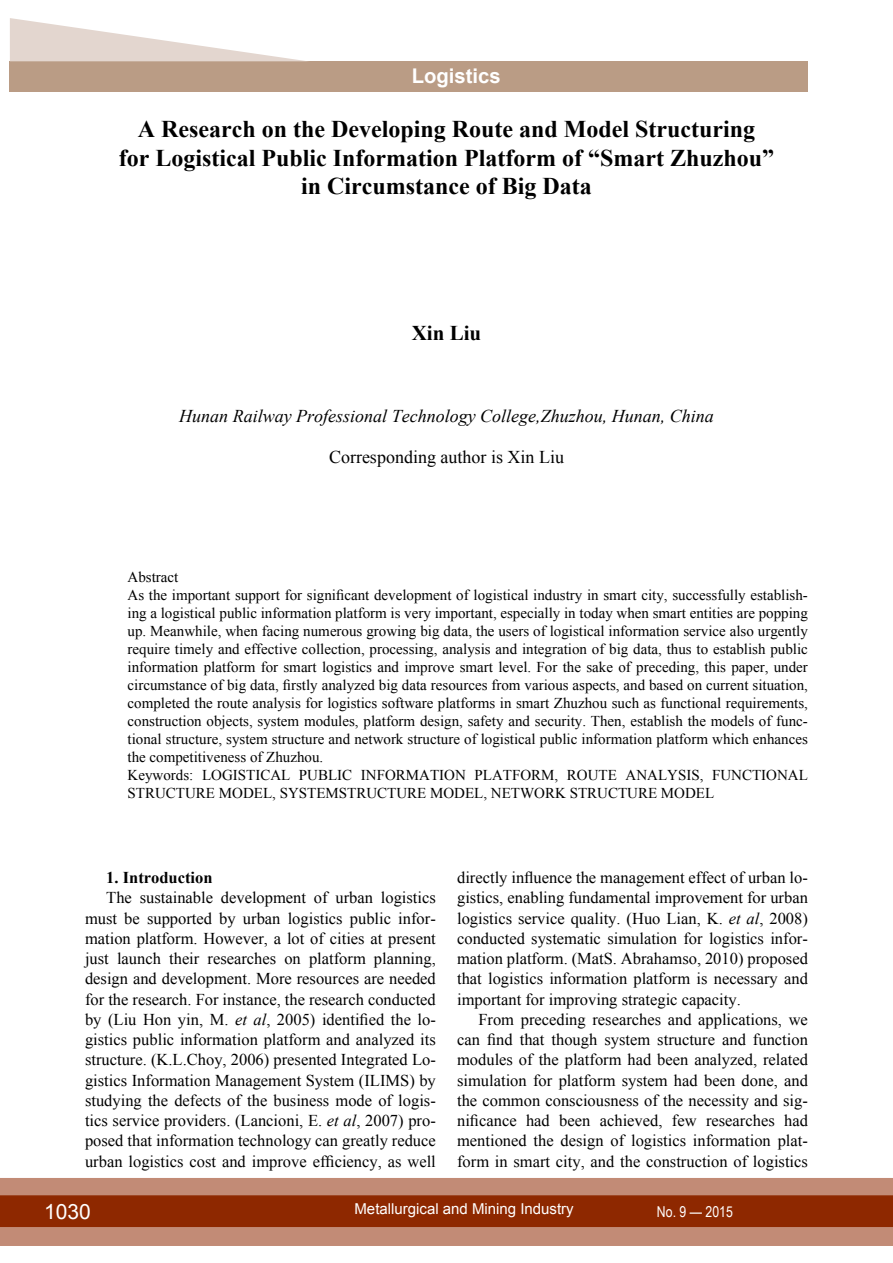
<style>
.page{position:relative;width:893px;height:1263px;background:#fff}
.page>*{position:absolute;margin:0;border:0;box-sizing:border-box;transform-origin:0 0}
.t1{font:700 24px/28.5px "Times New Roman";color:#000;text-align:center}
.t2{font:700 21px "Times New Roman";color:#000}
.t3{font:21px "Arial";color:#fff}
.t4{font:700 20.25px "Arial";color:#fff}
.t5{font:italic 18px "Times New Roman";color:#000}
.t6{font:18px "Times New Roman";color:#000}
.t7{font:16.5px/20.2px "Times New Roman";color:#000;text-align:justify}
.t8{font:700 16.5px "Times New Roman";color:#000}
.t9{font:15px/18px "Times New Roman";color:#000}
.t10{font:15px "Arial";color:#fff}
.t11{font:15px "Arial Narrow";color:#fff}
.s1{font-style:italic}
</style>
<div class="page">
<div style="left:0;top:1178px;width:893px;height:68px;background:#c28b76"></div>
<div style="left:0;top:1195px;width:893px;height:32px;background:#8e2800;border:2px solid #8e2800"></div>
<div style="left:10px;top:62px;width:798px;height:30px;background:#ba9c85"></div>
<svg style="left:10px;top:18px;width:300px;height:44px"></svg>
<p class="t4" style="left:412px;top:63px;width:90px">Logistics</p>
<h1 class="t1" style="left:119px;top:115px;width:657px">A Research on the Developing Route and Model Structuring<br>for Logistical Public Information Platform of “Smart Zhuzhou” in Circumstance of Big Data</h1>
<p class="t2" style="left:412px;top:318px;width:71px">Xin Liu</p>
<p class="t5" style="left:179px;top:403px;width:536px">Hunan Railway Professional Technology College,Zhuzhou, Hunan, China</p>
<p class="t6" style="left:329px;top:445px;width:236px">Corresponding author is Xin Liu</p>
<p class="t9" style="left:128px;top:568px;width:682px">Abstract<br>As the important support for significant development of logistical industry in smart city, successfully establish&shy;ing a logistical public information platform is very important, especially in today when smart entities are popping up. Meanwhile, when facing numerous growing big data, the users of logistical information service also urgently require timely and effective collection, processing, analysis and integration of big data, thus to establish public information platform for smart logistics and improve smart level. For the sake of preceding, this paper, under circumstance of big data, firstly analyzed big data resources from various aspects, and based on current situation, completed the route analysis for logistics software platforms in smart Zhuzhou such as functional requirements, construction objects, system modules, platform design, safety and security. Then, establish the models of func&shy;tional structure, system structure and network structure of logistical public information platform which enhances the competitiveness of Zhuzhou.<br>Keywords: Logistical</p>
<p class="t9" style="left:299px;top:766px;width:38px">Public</p>
<p class="t9" style="left:361px;top:766px;width:56px">Inf ormati</p>
<p class="t9" style="left:444px;top:766px;width:49px">on Platf</p>
<p class="t9" style="left:520px;top:766px;width:279px">orm, Route Analysis , Functional</p>
<p class="t9" style="left:128px;top:784px;width:182px">Structure Model, System</p>
<p class="t9" style="left:339px;top:784px;width:163px">Structure Model, Net</p>
<p class="t9" style="left:520px;top:784px;width:186px">work Structure Model</p>
<p class="t8" style="left:106px;top:866px;width:108px">1. Introduction</p>
<p class="t7" style="left:85px;top:887px;width:352px;text-indent:21px">The sustainable development of urban logistics must be supported by urban logistics public infor&shy;mation platform. However, a lot of cities at present just launch their researches on platform planning, design and development. More resources are needed for the research. For instance, the research conducted by (Liu Hon yin, M. <span class="s1">et al</span>, 2005) identified the lo&shy;gistics public information platform and analyzed its structure. (K.L.Choy, 2006) presented Integrated Lo&shy;gistics Information Management System (ILIMS) by studying the defects of the business mode of logis&shy;tics service providers. (Lancioni, E. <span class="s1">et al</span>, 2007) pro&shy;posed that information technology can greatly reduce urban logistics cost and improve efficiency, as well</p>
<p class="t7" style="left:457px;top:867px;width:352px">directly influence the management effect of urban lo&shy;gistics, enabling fundamental improvement for urban logistics service quality. (Huo Lian, K. <span class="s1">et al</span>, 2008) conducted systematic simulation for logistics infor&shy;mation platform. (MatS. Abrahamso, 2010) proposed that logistics information platform is necessary and important for improving strategic capacity.</p>
<p class="t7" style="left:457px;top:1009px;width:352px;text-indent:21px">From preceding researches and applications, we can find that though system structure and function modules of the platform had been analyzed, related simulation for platform system had been done, and the common consciousness of the necessity and sig&shy;nificance had been achieved, few researches had mentioned the design of logistics information plat&shy;form in smart city, and the construction of logistics</p>
<p class="t3" style="left:44px;top:1197px;width:48px">1030</p>
<p class="t10" style="left:354px;top:1199px;width:221px">Metallurgical and Mining Industry</p>
<p class="t11" style="left:657px;top:1201px;width:77px">No. 9 — 2015</p>
</div>
